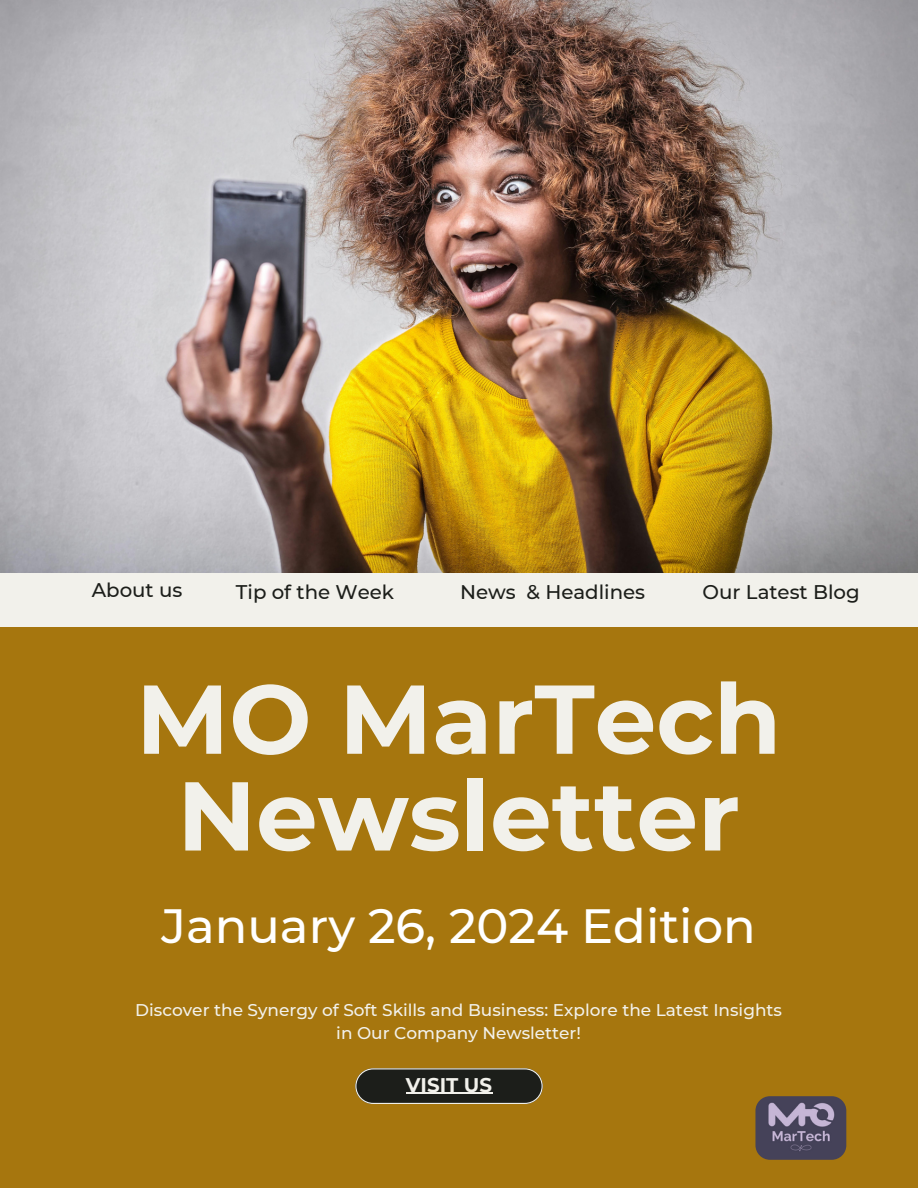
<style>
.page{position:relative;width:918px;height:1188px;background:#a6760e}
.page>*{position:absolute;margin:0;border:0;box-sizing:border-box;transform-origin:0 0}
.t1{font:700 97.5px/96.8px "Montserrat";color:#f2f1eb;text-align:center}
.t2{font:500 48px "Montserrat";color:#fff}
.t3{font:500 19.8px "Montserrat";color:#1c1e1a}
.t4{font:700 19.8px "Montserrat";color:#f2f1eb}
.t5{font:500 16.95px/23.7px "Montserrat";color:#f2f1eb;text-align:center}
</style>
<div class="page">
<svg style="left:355px;top:1068px;width:188px;height:36px;background:#34332a"></svg>
<div style="left:0;top:560px;width:918px;height:67px;background:#f2f1eb"></div>
<img style="left:0;top:0;width:918px;height:572px">
<img style="left:755px;top:1096px;width:91px;height:64px;border-radius:15px">
<hr style="left:406px;top:1093px;width:86px;height:1px;background:#f2f1eb">
<h4 class="t3" style="left:92px;top:578px;width:92px">About us</h4>
<h4 class="t3" style="left:236px;top:580px;width:160px">Tip of the Week</h4>
<h4 class="t3" style="left:460px;top:580px;width:187px">News &amp; Headlines</h4>
<h4 class="t3" style="left:703px;top:580px;width:159px">Our Latest Blog</h4>
<h2 class="t1" style="left:136px;top:670px;width:647px">MO MarTech<br>Newsletter</h2>
<h3 class="t2" style="left:162px;top:897px;width:596px">January 26, 2024 Edition</h3>
<p class="t5" style="left:135px;top:998px;width:648px">Discover the Synergy of Soft Skills and Business: Explore the Latest Insights in Our Company Newsletter!</p>
<h1 class="t4" style="left:406px;top:1072px;width:88px">VISIT US</h1>
</div>
